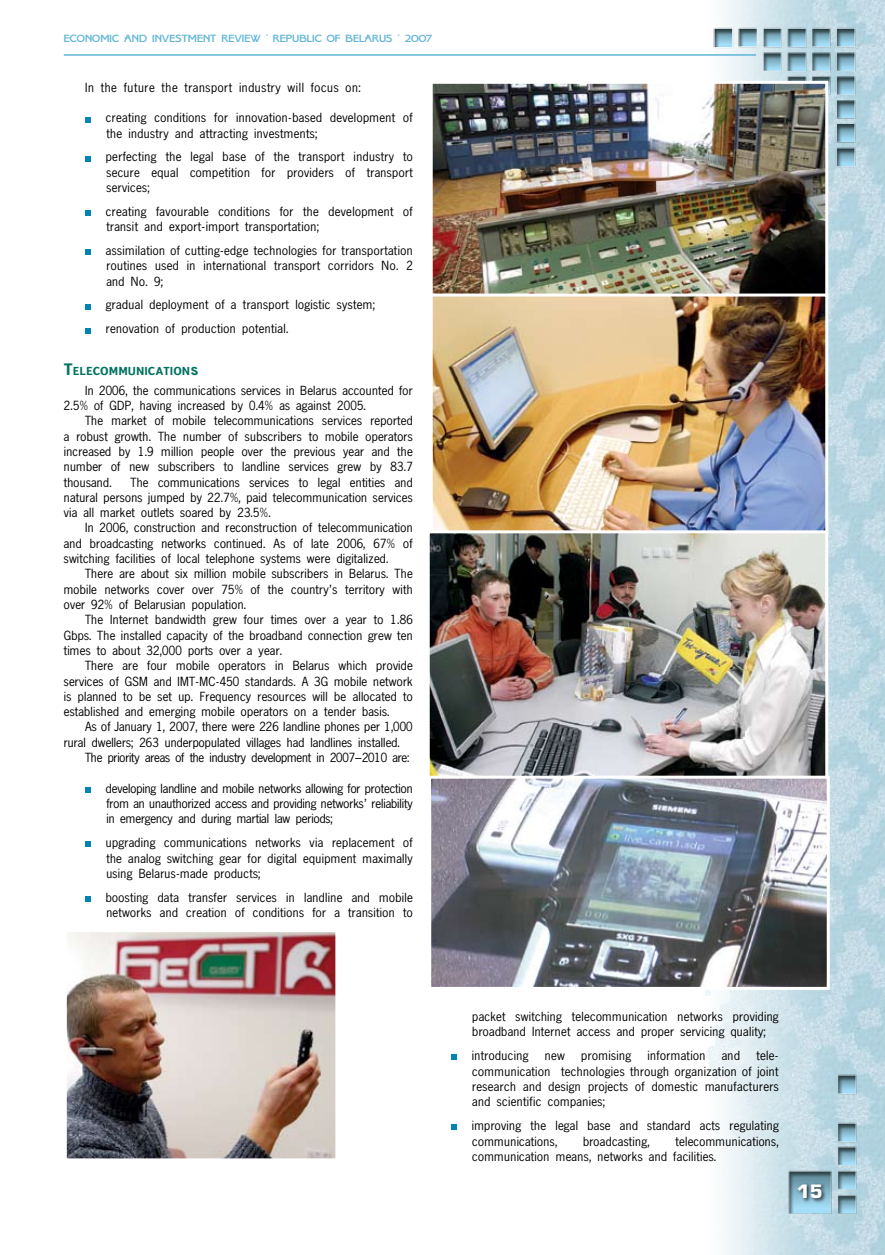
<style>
.page{position:relative;width:885px;height:1255px;background:#fff}
.page>*{position:absolute;margin:0;border:0;box-sizing:border-box;transform-origin:0 0}
.t1{font:700 18px "Europe";color:#fff}
.t2{font:13.5px/15.3px "News Paper C";letter-spacing:.02em;color:#000}
.t3{font:13.5px "News Paper C";letter-spacing:-.01em;color:#000}
.t4{font:13.5px "News Paper C";letter-spacing:.045em;color:#000}
.t5{font:12px "Ambassadore C";color:#5fb5d7}
.t6{font:700 11.55px "Text Book C";color:#007360}
.s1{font-size:16.5px}
</style>
<div class="page">
<img style="left:705px;top:0;width:179px;height:1254px">
<img style="left:708px;top:1067px;width:154px;height:160px">
<img style="left:705px;top:19px;width:158px;height:157px">
<div style="left:795px;top:1181px;width:32px;height:22px;background:#000;opacity:.75"></div>
<hr style="left:64px;top:54px;width:691px;height:2px;background:#5fb5d7">
<img style="left:433px;top:85px;width:391px;height:445px">
<div style="left:429px;top:81px;width:399px;height:217px;border:3px solid #fff"></div>
<svg style="left:85px;top:117px;width:6px;height:5px"></svg>
<svg style="left:85px;top:156px;width:6px;height:5px"></svg>
<svg style="left:85px;top:210px;width:6px;height:6px"></svg>
<svg style="left:85px;top:249px;width:6px;height:6px"></svg>
<svg style="left:85px;top:304px;width:6px;height:5px"></svg>
<svg style="left:85px;top:328px;width:6px;height:5px"></svg>
<svg style="left:85px;top:787px;width:6px;height:5px"></svg>
<svg style="left:85px;top:841px;width:6px;height:6px"></svg>
<svg style="left:85px;top:896px;width:6px;height:5px"></svg>
<img style="left:68px;top:933px;width:266px;height:224px">
<div style="left:64px;top:929px;width:274px;height:232px;border:3px solid #fff"></div>
<div style="left:429px;top:293px;width:399px;height:243px;border:3px solid #fff"></div>
<img style="left:430px;top:534px;width:394px;height:241px">
<div style="left:426px;top:530px;width:402px;height:250px;border:3px solid #fff"></div>
<svg style="left:451px;top:1054px;width:5px;height:6px"></svg>
<svg style="left:451px;top:1124px;width:5px;height:6px"></svg>
<img style="left:432px;top:779px;width:393px;height:206px">
<div style="left:428px;top:775px;width:401px;height:214px;border:3px solid #fff"></div>
<p class="t5" style="left:64px;top:34px;width:369px">ECONOMIC AND INVESTMENT REVIEW ‘ REPUBLIC OF BELARUS ‘ 2007</p>
<p class="t4" style="left:85px;top:80px;width:277px">In the future the transport industry will focus on:</p>
<p class="t2" style="left:106px;top:110px;width:308px">creating conditions for innovation-based development of the industry and attracting investments;</p>
<p class="t2" style="left:106px;top:149px;width:308px;text-align:justify">perfecting the legal base of the transport industry to secure equal competition for providers of transport services;</p>
<p class="t2" style="left:106px;top:204px;width:308px">creating favourable conditions for the development of transit and export-import transportation;</p>
<p class="t2" style="left:106px;top:243px;width:308px;text-align:justify">assimilation of cutting-edge technologies for transportation routines used in international transport corridors No. 2 and No. 9;</p>
<p class="t2" style="left:106px;top:293px;width:271px;line-height:23.9px">gradual deployment of a transport logistic system; renovation of production potential.</p>
<p class="t6" style="left:64px;top:364px;width:136px"><span class="s1">T</span>ELECOMMUNICATIONS</p>
<p class="t2" style="left:85px;top:382px;width:329px">In 2006, the communications services in Belarus accounted for</p>
<p class="t2" style="left:64px;top:398px;width:303px">2.5% of GDP, having increased by 0.4% as against 2005.</p>
<p class="t2" style="left:85px;top:413px;width:329px">The market of mobile telecommunications services reported</p>
<p class="t2" style="left:64px;top:428px;width:350px">a robust growth. The number of subscribers to mobile operators</p>
<p class="t2" style="left:64px;top:444px;width:350px">increased by 1.9 million people over the previous year and the</p>
<p class="t2" style="left:64px;top:459px;width:350px">number of new subscribers to landline services grew by 83.7</p>
<p class="t2" style="left:64px;top:474px;width:49px">thousand.</p>
<p class="t2" style="left:131px;top:474px;width:283px">The communications services to legal entities and</p>
<p class="t2" style="left:64px;top:489px;width:350px">natural persons jumped by 22.7%, paid telecommunication services</p>
<p class="t2" style="left:64px;top:505px;width:208px">via all market outlets soared by 23.5%.</p>
<p class="t2" style="left:85px;top:520px;width:329px">In 2006, construction and reconstruction of telecommunication</p>
<p class="t2" style="left:64px;top:535px;width:350px">and broadcasting networks continued. As of late 2006, 67% of</p>
<p class="t2" style="left:64px;top:551px;width:326px">switching facilities of local telephone systems were digitalized.</p>
<p class="t2" style="left:85px;top:566px;width:329px">There are about six million mobile subscribers in Belarus. The</p>
<p class="t2" style="left:64px;top:581px;width:350px">mobile networks cover over 75% of the country’s territory with</p>
<p class="t2" style="left:64px;top:597px;width:184px">over 92% of Belarusian population.</p>
<p class="t2" style="left:85px;top:612px;width:329px">The Internet bandwidth grew four times over a year to 1.86</p>
<p class="t2" style="left:64px;top:627px;width:350px">Gbps. The installed capacity of the broadband connection grew ten</p>
<p class="t2" style="left:64px;top:642px;width:220px">times to about 32,000 ports over a year.</p>
<p class="t2" style="left:85px;top:658px;width:329px">There are four mobile operators in Belarus which provide</p>
<p class="t2" style="left:64px;top:673px;width:350px">services of GSM and IMT-MC-450 standards. A 3G mobile network</p>
<p class="t2" style="left:64px;top:688px;width:350px">is planned to be set up. Frequency resources will be allocated to</p>
<p class="t2" style="left:64px;top:704px;width:327px">established and emerging mobile operators on a tender basis.</p>
<p class="t2" style="left:85px;top:719px;width:329px">As of January 1, 2007, there were 226 landline phones per 1,000</p>
<p class="t2" style="left:64px;top:734px;width:337px">rural dwellers; 263 underpopulated villages had landlines installed.</p>
<p class="t3" style="left:85px;top:750px;width:326px">The priority areas of the industry development in 2007–2010 are:</p>
<p class="t2" style="left:106px;top:780px;width:308px;text-align:justify">developing landline and mobile networks allowing for protection from an unauthorized access and providing networks’ reliability in emergency and during martial law periods;</p>
<p class="t2" style="left:106px;top:835px;width:308px;text-align:justify">upgrading communications networks via replacement of the analog switching gear for digital equipment maximally using Belarus-made products;</p>
<p class="t2" style="left:106px;top:889px;width:308px">boosting data transfer services in landline and mobile networks and creation of conditions for a transition to</p>
<p class="t2" style="left:472px;top:1008px;width:308px">packet switching telecommunication networks providing broadband Internet access and proper servicing quality;</p>
<p class="t2" style="left:471px;top:1047px;width:308px;text-align:justify">introducing new promising information and tele&shy;communication technologies through organization of joint research and design projects of domestic manufacturers and scientific companies;</p>
<p class="t2" style="left:471px;top:1117px;width:308px">improving the legal base and standard acts regulating communications,</p>
<p class="t2" style="left:472px;top:1133px;width:308px;text-indent:203px">telecommunications, communication means, networks and facilities.</p>
<p class="t2" style="left:583px;top:1133px;width:68px">broadcasting,</p>
<p class="t1" style="left:796px;top:1181px;width:25px">15</p>
</div>
